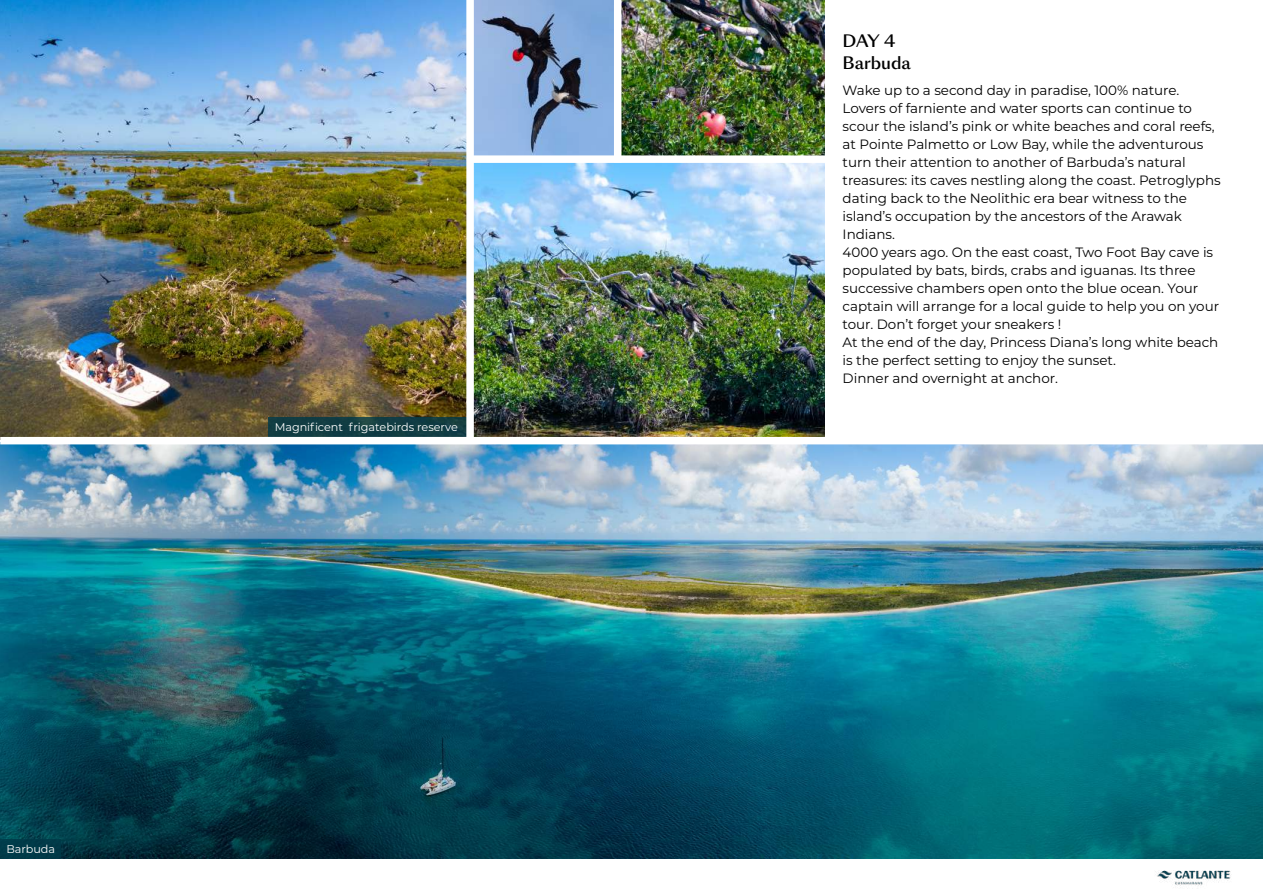
<style>
.page{position:relative;width:1263px;height:893px;background:#fff}
.page>*{position:absolute;margin:0;border:0;box-sizing:border-box;transform-origin:0 0}
.t1{font:500 16.5px/22.2px "Sang Bleu Sunrise";letter-spacing:-.005em;color:#000}
.t2{font:13.5px/18px "Montserrat";letter-spacing:-.005em;color:#000}
.t3{font:11.25px "Montserrat";letter-spacing:-.005em;color:#fff}
</style>
<div class="page">
<img style="left:1155px;top:870px;width:76px;height:16px">
<img style="left:474px;top:0;width:140px;height:155px">
<img style="left:621px;top:0;width:204px;height:155px">
<img style="left:474px;top:163px;width:351px;height:274px">
<img style="left:0;top:0;width:466px;height:437px">
<img style="left:0;top:444px;width:1263px;height:415px">
<div style="left:0;top:839px;width:61px;height:20px;background:#003948"></div>
<div style="left:268px;top:418px;width:198px;height:19px;background:#113c43"></div>
<p class="t3" style="left:6px;top:842px;width:50px">Barbuda</p>
<p class="t3" style="left:275px;top:420px;width:185px">Magnificent frigatebirds reserve</p>
<p class="t1" style="left:843px;top:30px;width:70px">DAY 4<br>Barbuda</p>
<p class="t2" style="left:843px;top:81px;width:380px">Wake up to a second day in paradise, 100% nature.<br>Lovers of farniente and water sports can continue to scour the island’s pink or white beaches and coral reefs, at Pointe Palmetto or Low Bay, while the adventurous turn their attention to another of Barbuda’s natural treasures: its caves nestling along the coast. Petroglyphs dating back to the Neolithic era bear witness to the island’s occupation by the ancestors of the Arawak Indians.<br>4000 years ago. On the east coast, Two Foot Bay cave is populated by bats, birds, crabs and iguanas. Its three successive chambers open onto the blue ocean. Your captain will arrange for a local guide to help you on your tour. Don’t forget your sneakers !<br>At the end of the day, Princess Diana’s long white beach is the perfect setting to enjoy the sunset.<br>Dinner and overnight at anchor.</p>
</div>
